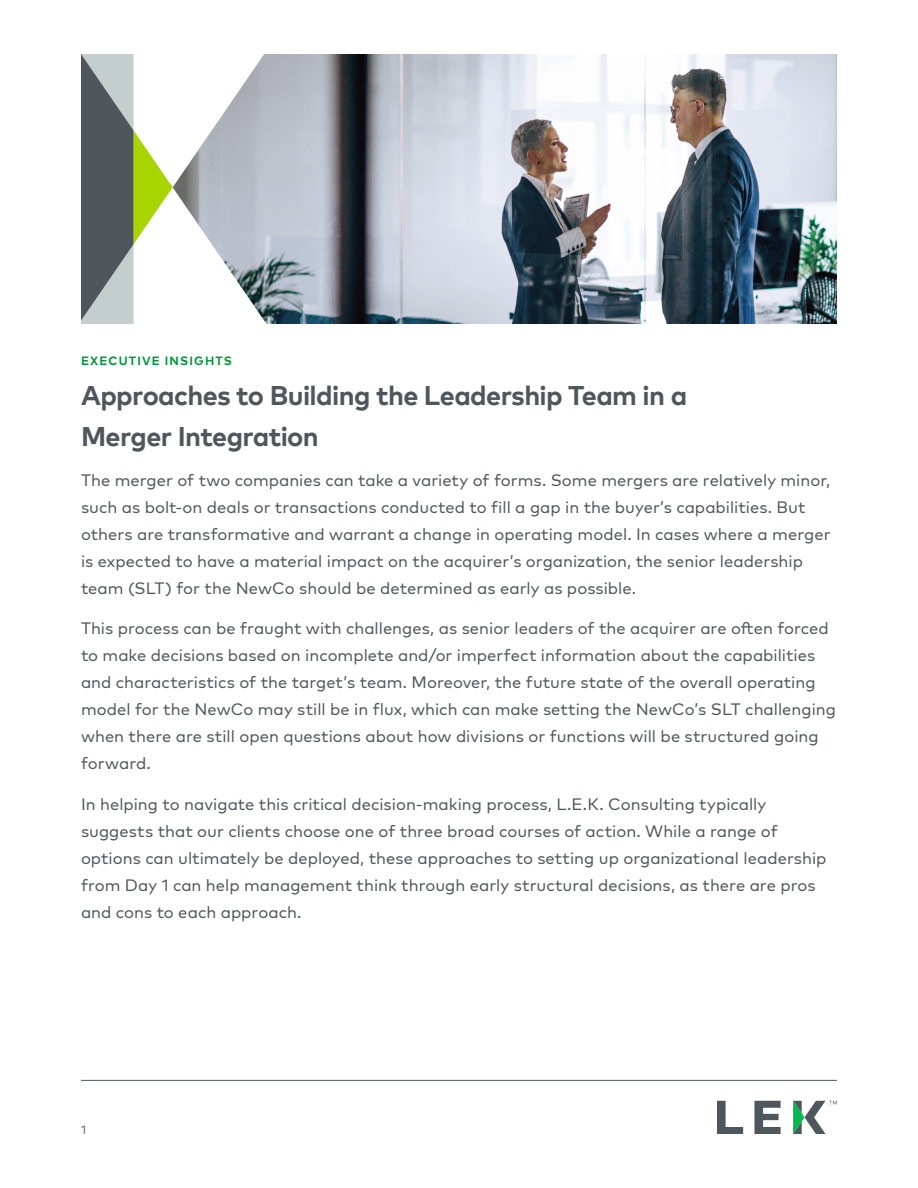
<style>
.page{position:relative;width:918px;height:1188px;background:#fff}
.page>*{position:absolute;margin:0;border:0;box-sizing:border-box;transform-origin:0 0}
.t1{font:700 27px/40.5px "Mark Pro";letter-spacing:-.025em;color:#50575c}
.t2{font:16.5px/27px "Mark Pro";color:#50575c}
.t3{font:700 12px "Mark Pro";letter-spacing:.095em;color:#00973a}
.t4{font:12px "Mark Pro";color:#50575c}
</style>
<div class="page">
<hr style="left:81px;top:1080px;width:756px;height:1px;background:#50575c">
<img style="left:173px;top:54px;width:664px;height:270px">
<svg style="left:81px;top:54px;width:92px;height:270px"></svg>
<svg style="left:717px;top:1101px;width:120px;height:33px"></svg>
<p class="t3" style="left:81px;top:351px;width:152px">EXECUTIVE INSIGHTS</p>
<h1 class="t1" style="left:81px;top:373px;width:608px">Approaches to Building the Leadership Team in a<br>Merger Integration</h1>
<p class="t2" style="left:81px;top:465px;width:751px">The merger of two companies can take a variety of forms. Some mergers are relatively minor, such as bolt-on deals or transactions conducted to fill a gap in the buyer’s capabilities. But others are transformative and warrant a change in operating model. In cases where a merger is expected to have a material impact on the acquirer’s organization, the senior leadership team (SLT) for the NewCo should be determined as early as possible.</p>
<p class="t2" style="left:81px;top:614px;width:757px">This process can be fraught with challenges, as senior leaders of the acquirer are often forced to make decisions based on incomplete and/or imperfect information about the capabilities and characteristics of the target’s team. Moreover, the future state of the overall operating model for the NewCo may still be in flux, which can make setting the NewCo’s SLT challenging when there are still open questions about how divisions or functions will be structured going forward.</p>
<p class="t2" style="left:81px;top:789px;width:747px">In helping to navigate this critical decision-making process, L.E.K. Consulting typically suggests that our clients choose one of three broad courses of action. While a range of options can ultimately be deployed, these approaches to setting up organizational leadership from Day 1 can help management think through early structural decisions, as there are pros and cons to each approach.</p>
<p class="t4" style="left:81px;top:1121px;width:7px">1</p>
</div>
